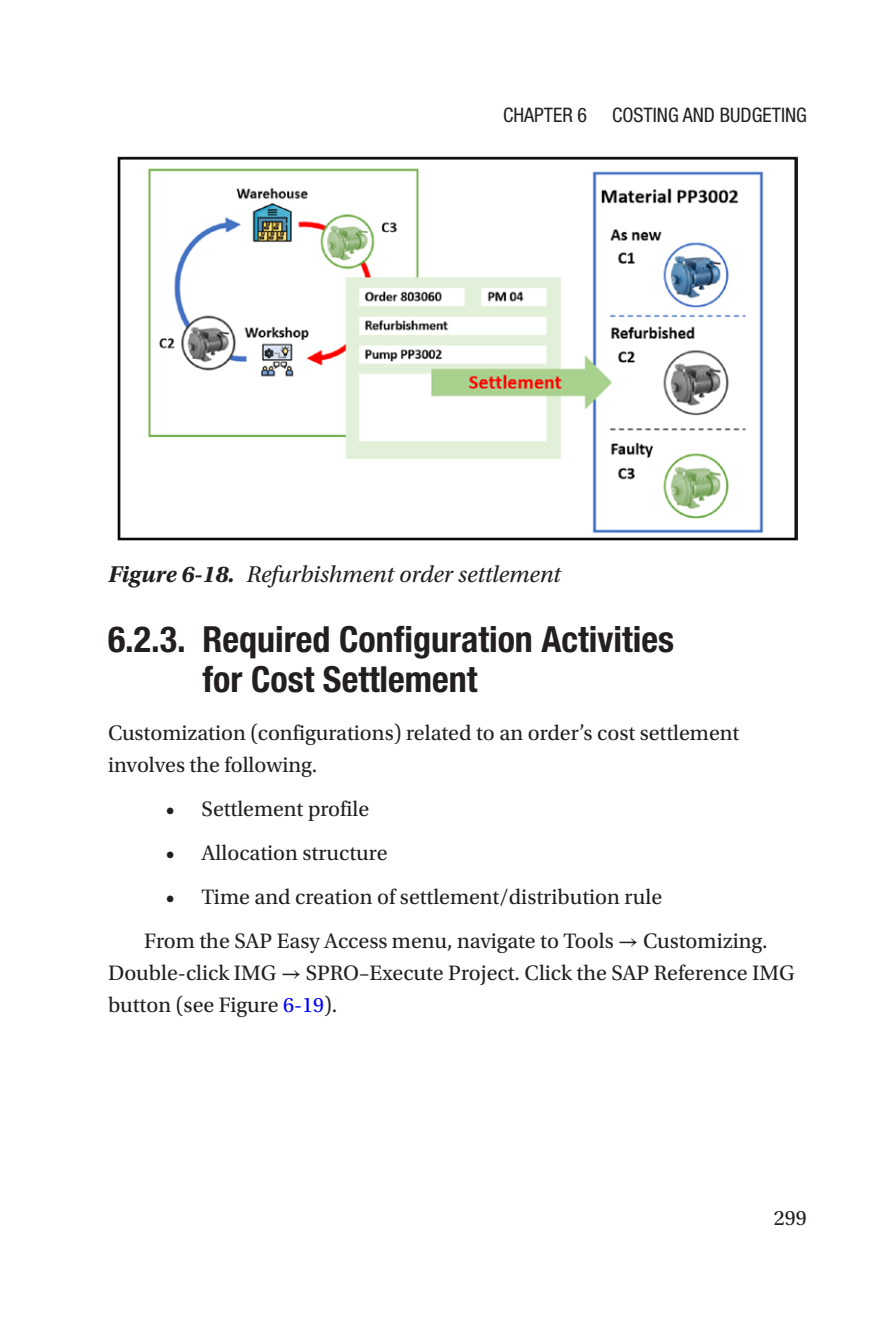
<style>
.page{position:relative;width:879px;height:1333px;background:#fff}
.page>*{position:absolute;margin:0;border:0;box-sizing:border-box;transform-origin:0 0}
._2_hd{font:700 condensed 36px/40px "Helvetica Neue LT Std";color:#231f20}
.t1{font:italic 24px "Utopia Std";color:#231f20}
.Text{font:22px/32px "Utopia Std";color:#231f20}
.Text_flush{font:22px/32px "Utopia Std";color:#231f20}
.t2{font:condensed 20px "Helvetica Neue LT Std";color:#231f20}
.s1{font-weight:700}
.s2{font-family:"STIX General"}
.s3{color:#0000fa}
</style>
<div class="page">
<img style="left:117px;top:156px;width:681px;height:384px">
<p class="t2" style="left:503px;top:104px;width:305px">CHAPTER 6 COSTING AND BUDGETING</p>
<p class="t1" style="left:108px;top:561px;width:454px"><span class="s1">Figure 6-18.</span> Refurbishment order settlement</p>
<h3 class="_2_hd" style="left:202px;top:618px;width:473px;text-indent:-94px">6.2.3. Required Configuration Activities for Cost Settlement</h3>
<p class="Text_flush" style="left:108px;top:716px;width:633px">Customization (configurations) related to an order’s cost settlement involves the following.</p>
<p class="Text" style="left:166px;top:792px;width:205px">• Settlement profile</p>
<p class="Text" style="left:166px;top:836px;width:223px">• Allocation structure</p>
<p class="Text" style="left:166px;top:880px;width:498px">• Time and creation of settlement/distribution rule</p>
<p class="Text" style="left:108px;top:924px;width:688px;text-indent:36px">From the SAP Easy Access menu, navigate to Tools <span class="s2">→</span> Customizing.<br>Double-click IMG <span class="s2">→</span> SPRO–Execute Project. Click the SAP Reference IMG button (see Figure <span class="s3">6-19</span>).</p>
<p class="Text" style="left:774px;top:1202px;width:34px">299</p>
</div>
